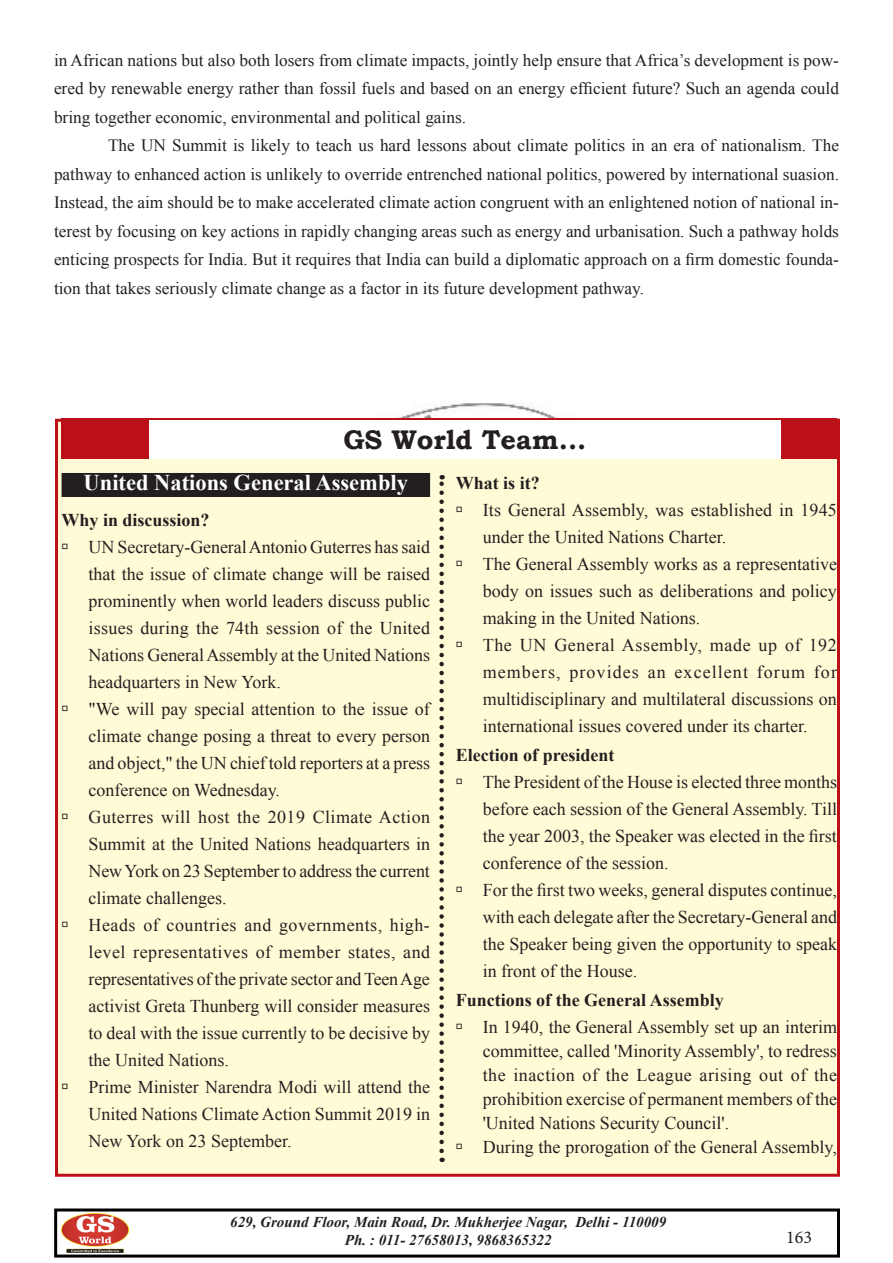
<style>
.page{position:relative;width:893px;height:1263px;background:#fff}
.page>*{position:absolute;margin:0;border:0;box-sizing:border-box;transform-origin:0 0}
.t1{font:700 27px "Bookman Old Style";color:#231f20}
.t2{font:700 22.5px "Times New Roman";color:#fff}
.t3{font:18px/27px "Times New Roman";color:#231f20}
.t4{font:700 18px "Times New Roman";color:#231f20}
.t5{font:18px "Minion Pro";color:#231f20}
.t6{font:17.25px/28.5px "Times New Roman";color:#231f20;text-align:justify}
.t7{font:italic 700 15px/18px "Times New Roman";color:#231f20;text-align:center}
</style>
<div class="page">
<div style="left:54px;top:1208px;width:786px;height:49px;border:3px solid #000"></div>
<img style="left:62px;top:1213px;width:66px;height:39px">
<div style="left:55px;top:419px;width:785px;height:758px;background:#fffbd6;border:3px solid #bb1018"></div>
<div style="left:62px;top:473px;width:368px;height:24px;background:#231f20"></div>
<svg style="left:439px;top:475px;width:5px;height:676px"></svg>
<div style="left:62px;top:418px;width:775px;height:41px;background:#bb1018"></div>
<div style="left:149px;top:420px;width:632px;height:39px;background:#fff"></div>
<p class="t6" style="left:54px;top:46px;width:786px">in African nations but also both losers from climate impacts, jointly help ensure that Africa’s development is pow&shy;ered by renewable energy rather than fossil fuels and based on an energy efficient future? Such an agenda could bring together economic, environmental and political gains.</p>
<p class="t6" style="left:54px;top:131px;width:786px;text-indent:54px">The UN Summit is likely to teach us hard lessons about climate politics in an era of nationalism. The pathway to enhanced action is unlikely to override entrenched national politics, powered by international suasion.<br>Instead, the aim should be to make accelerated climate action congruent with an enlightened notion of national in&shy;terest by focusing on key actions in rapidly changing areas such as energy and urbanisation. Such a pathway holds enticing prospects for India. But it requires that India can build a diplomatic approach on a firm domestic founda&shy;tion that takes seriously climate change as a factor in its future development pathway.</p>
<h1 class="t1" style="left:343px;top:420px;width:245px">GS World Team...</h1>
<p class="t2" style="left:84px;top:467px;width:326px">United Nations General Assembly</p>
<p class="t4" style="left:62px;top:508px;width:150px">Why in discussion?</p>
<p class="t3" style="left:89px;top:533px;width:343px">UN Secretary-General Antonio Guterres has said that the issue of climate change will be raised prominently when world leaders discuss public issues during the 74th session of the United Nations General Assembly at the United Nations headquarters in New York.<br>"We will pay special attention to the issue of climate change posing a threat to every person and object," the UN chief told reporters at a press conference on Wednesday.<br>Guterres will host the 2019 Climate Action Summit at the United Nations headquarters in New York on 23 September to address the current climate challenges.<br>Heads of countries and governments, high&shy;level representatives of member states, and representatives of the private sector and Teen Age activist Greta Thunberg will consider measures to deal with the issue currently to be decisive by the United Nations.<br>Prime Minister Narendra Modi will attend the United Nations Climate Action Summit 2019 in New York on 23 September.</p>
<p class="t4" style="left:456px;top:470px;width:86px">What is it?</p>
<p class="t3" style="left:483px;top:496px;width:356px">Its General Assembly, was established in 1945 under the United Nations Charter.<br>The General Assembly works as a representative body on issues such as deliberations and policy making in the United Nations.<br>The UN General Assembly, made up of 192 members, provides an excellent forum for multidisciplinary and multilateral discussions on international issues covered under its charter.</p>
<p class="t4" style="left:456px;top:743px;width:160px">Election of president</p>
<p class="t3" style="left:483px;top:768px;width:356px">The President of the House is elected three months before each session of the General Assembly. Till the year 2003, the Speaker was elected in the first conference of the session.<br>For the first two weeks, general disputes continue, with each delegate after the Secretary-General and the Speaker being given the opportunity to speak in front of the House.</p>
<p class="t4" style="left:456px;top:988px;width:269px">Functions of the General Assembly</p>
<p class="t3" style="left:483px;top:1015px;width:356px;line-height:24px">In 1940, the General Assembly set up an interim committee, called 'Minority Assembly', to redress the inaction of the League arising out of the prohibition exercise of permanent members of the 'United Nations Security Council'.<br>During the prorogation of the General Assembly,</p>
<p class="t7" style="left:230px;top:1212px;width:437px">629, Ground Floor, Main Road, Dr. Mukherjee Nagar, Delhi - 110009<br>Ph. : 011- 27658013, 9868365322</p>
<p class="t5" style="left:786px;top:1225px;width:27px">163</p>
</div>
